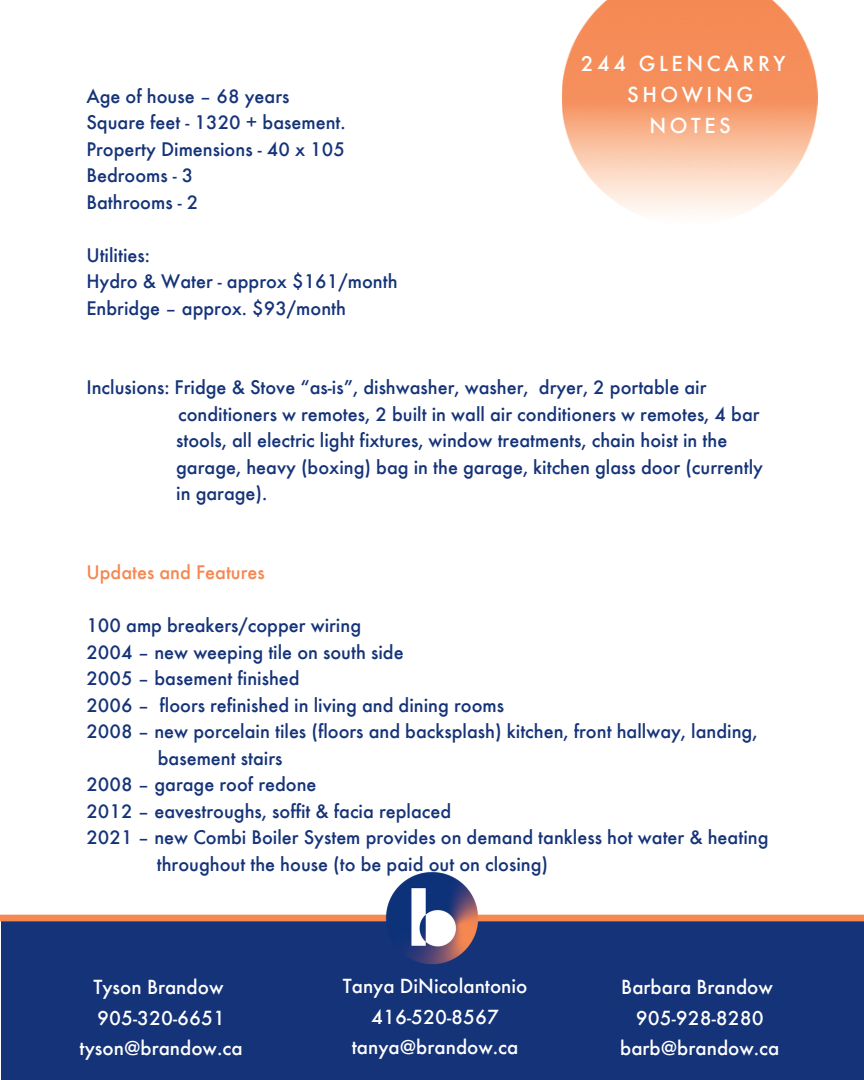
<style>
.page{position:relative;width:864px;height:1080px;background:#fff}
.page>*{position:absolute;margin:0;border:0;box-sizing:border-box;transform-origin:0 0}
.t1{font:500 22.5px "Futura";letter-spacing:.16em;color:#fff}
.t2{font:500 21.15px "Futura";color:#fff}
.t3{font:500 20.4px "Futura";color:#153378}
.t4{font:500 20.4px "Futura";color:#f58751}
</style>
<div class="page">
<div style="left:1px;top:918px;width:863px;height:162px;background:#153378"></div>
<div style="left:0;top:915px;width:864px;height:6px;background:#f58751"></div>
<img style="left:562px;top:0;width:256px;height:215px">
<img style="left:382px;top:871px;width:99px;height:94px">
<p class="t3" style="left:86px;top:88px;width:205px">Age of house – 68 years</p>
<p class="t3" style="left:86px;top:115px;width:261px">Square feet - 1320 + basement.</p>
<p class="t3" style="left:86px;top:141px;width:260px">Property Dimensions - 40 x 105</p>
<p class="t3" style="left:86px;top:168px;width:109px">Bedrooms - 3</p>
<p class="t3" style="left:86px;top:194px;width:114px">Bathrooms - 2</p>
<p class="t3" style="left:86px;top:247px;width:65px">Utilities:</p>
<p class="t3" style="left:86px;top:273px;width:313px">Hydro &amp; Water - approx $161/month</p>
<p class="t3" style="left:86px;top:300px;width:261px">Enbridge – approx. $93/month</p>
<p class="t1" style="left:581px;top:55px;width:206px">244 GLENCARRY</p>
<p class="t1" style="left:627px;top:86px;width:127px">SHOWING</p>
<p class="t1" style="left:650px;top:117px;width:83px">NOTES</p>
<p class="t3" style="left:86px;top:379px;width:622px">Inclusions: Fridge &amp; Stove “as-is”, dishwasher, washer, dryer, 2 portable air</p>
<p class="t3" style="left:178px;top:406px;width:583px">conditioners w remotes, 2 built in wall air conditioners w remotes, 4 bar</p>
<p class="t3" style="left:176px;top:432px;width:553px">stools, all electric light fixtures, window treatments, chain hoist in the</p>
<p class="t3" style="left:176px;top:459px;width:588px">garage, heavy (boxing) bag in the garage, kitchen glass door (currently</p>
<p class="t3" style="left:176px;top:485px;width:93px">in garage).</p>
<p class="t4" style="left:86px;top:565px;width:180px">Updates and Features</p>
<p class="t3" style="left:86px;top:617px;width:276px">100 amp breakers/copper wiring</p>
<p class="t3" style="left:86px;top:644px;width:319px">2004 – new weeping tile on south side</p>
<p class="t3" style="left:86px;top:670px;width:215px">2005 – basement finished</p>
<p class="t3" style="left:86px;top:697px;width:419px">2006 – floors refinished in living and dining rooms</p>
<p class="t3" style="left:86px;top:723px;width:673px">2008 – new porcelain tiles (floors and backsplash) kitchen, front hallway, landing,</p>
<p class="t3" style="left:158px;top:750px;width:126px">basement stairs</p>
<p class="t3" style="left:86px;top:776px;width:232px">2008 – garage roof redone</p>
<p class="t3" style="left:86px;top:803px;width:366px">2012 – eavestroughs, soffit &amp; facia replaced</p>
<p class="t3" style="left:86px;top:829px;width:684px">2021 – new Combi Boiler System provides on demand tankless hot water &amp; heating</p>
<p class="t3" style="left:157px;top:856px;width:393px">throughout the house (to be paid out on closing)</p>
<p class="t2" style="left:93px;top:978px;width:132px">Tyson Brandow</p>
<p class="t2" style="left:97px;top:1009px;width:130px">905-320-6651</p>
<p class="t2" style="left:80px;top:1040px;width:164px">tyson@brandow.ca</p>
<p class="t2" style="left:343px;top:978px;width:186px">Tanya DiNicolantonio</p>
<p class="t2" style="left:371px;top:1008px;width:130px">416-520-8567</p>
<p class="t2" style="left:352px;top:1039px;width:168px">tanya@brandow.ca</p>
<p class="t2" style="left:621px;top:978px;width:153px">Barbara Brandow</p>
<p class="t2" style="left:636px;top:1009px;width:130px">905-928-8280</p>
<p class="t2" style="left:620px;top:1040px;width:161px">barb@brandow.ca</p>
</div>
